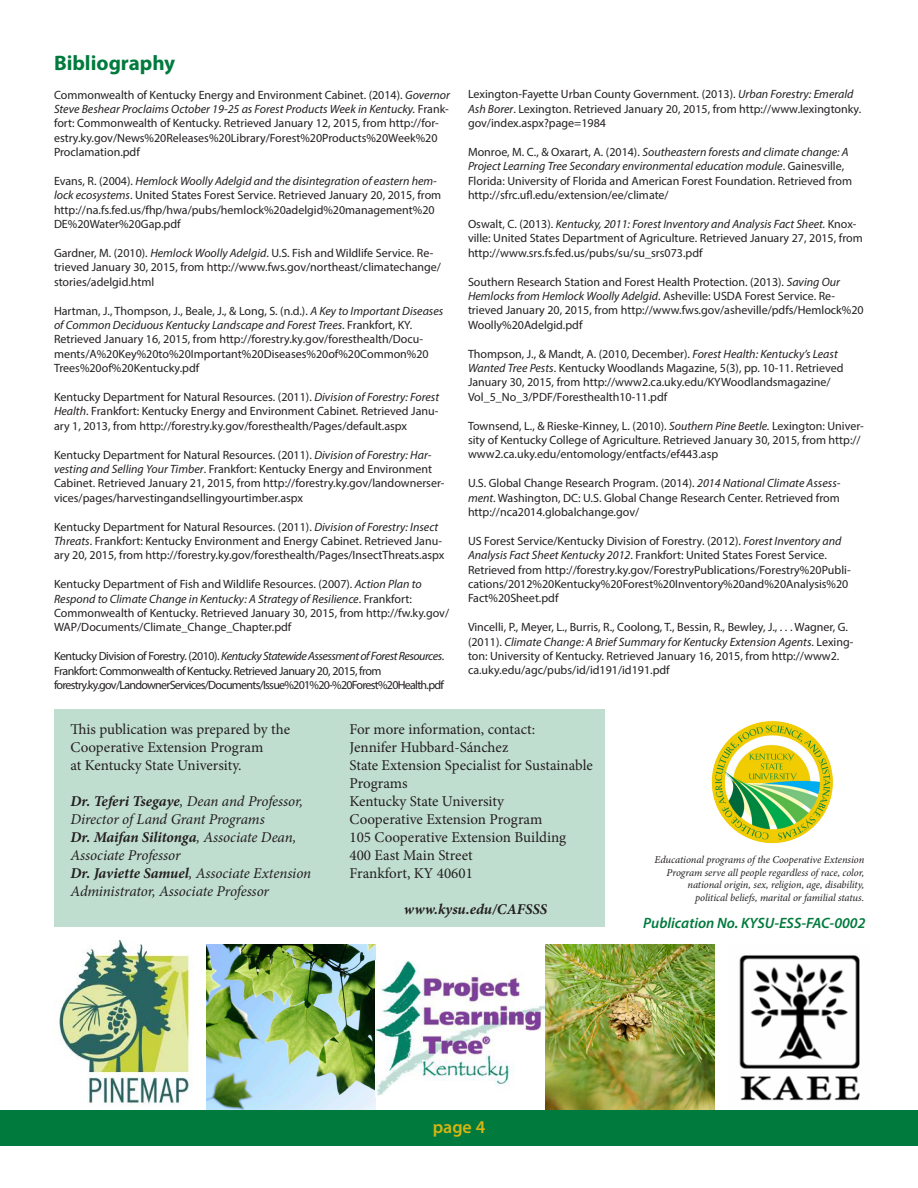
<style>
.page{position:relative;width:918px;height:1188px;background:#fff}
.page>*{position:absolute;margin:0;border:0;box-sizing:border-box;transform-origin:0 0}
.t1{font:700 21px "Myriad Pro";color:#007a3d}
.t2{font:600 18px "Myriad Pro";color:#d8b511}
.t3{font:15px/18px "Minion Pro";letter-spacing:-.005em;color:#231f20}
.t4{font:italic 15px/18px "Minion Pro";letter-spacing:-.01em;color:#231f20}
.t5{font:italic 600 15px "Myriad Pro";color:#007a3d}
.t6{font:italic 700 15px "Minion Pro";color:#231f20}
.t7{font:12px/14.4px "Myriad Pro";color:#231f20}
.t8{font:12px/14.4px "Myriad Pro";letter-spacing:-.06em;color:#231f20}
.t9{font:italic 10.5px/12.6px "Minion Pro";letter-spacing:-.01em;color:#231f20;text-align:right}
.s1{font-style:italic}
.s2{font-weight:700}
</style>
<div class="page">
<img style="left:59px;top:940px;width:133px;height:164px">
<div style="left:54px;top:709px;width:551px;height:217px;background:#c0decf"></div>
<img style="left:711px;top:721px;width:122px;height:123px">
<img style="left:207px;top:945px;width:169px;height:165px">
<img style="left:376px;top:960px;width:169px;height:136px">
<img style="left:545px;top:945px;width:169px;height:165px">
<img style="left:739px;top:955px;width:121px;height:146px">
<div style="left:0;top:1110px;width:918px;height:36px;background:#007a3d"></div>
<p class="t1" style="left:54px;top:49px;width:123px">Bibliography</p>
<p class="t7" style="left:54px;top:87px;width:398px">Commonwealth of Kentucky Energy and Environment Cabinet. (2014). <span class="s1">Governor Steve Beshear Proclaims October 19-25 as Forest Products Week in Kentucky.</span> Frank&shy;fort: Commonwealth of Kentucky. Retrieved January 12, 2015, from http://for&shy;estry.ky.gov/News%20Releases%20Library/Forest%20Products%20Week%20<br>Proclamation.pdf</p>
<p class="t7" style="left:54px;top:174px;width:389px">Evans, R. (2004). <span class="s1">Hemlock Woolly Adelgid and the disintegration of eastern hem&shy;lock ecosystems</span>. United States Forest Service. Retrieved January 20, 2015, from http://na.fs.fed.us/fhp/hwa/pubs/hemlock%20adelgid%20management%20<br>DE%20Water%20Gap.pdf</p>
<p class="t7" style="left:54px;top:246px;width:388px">Gardner, M. (2010). <span class="s1">Hemlock Woolly Adelgid</span>. U.S. Fish and Wildlife Service. Re&shy;trieved January 30, 2015, from http://www.fws.gov/northeast/climatechange/ stories/adelgid.html</p>
<p class="t7" style="left:54px;top:303px;width:391px">Hartman, J., Thompson, J., Beale, J., &amp; Long, S. (n.d.). <span class="s1">A Key to Important Diseases of Common Deciduous Kentucky Landscape and Forest Trees</span>. Frankfort, KY.<br>Retrieved January 16, 2015, from http://forestry.ky.gov/foresthealth/Docu&shy;ments/A%20Key%20to%20Important%20Diseases%20of%20Common%20<br>Trees%20of%20Kentucky.pdf</p>
<p class="t7" style="left:54px;top:390px;width:387px;text-align:justify">Kentucky Department for Natural Resources. (2011). <span class="s1">Division of Forestry: Forest Health</span>. Frankfort: Kentucky Energy and Environment Cabinet. Retrieved Janu&shy;ary 1, 2013, from http://forestry.ky.gov/foresthealth/Pages/default.aspx</p>
<p class="t7" style="left:54px;top:447px;width:392px">Kentucky Department for Natural Resources. (2011). <span class="s1">Division of Forestry: Har&shy;vesting and Selling Your Timber</span>. Frankfort: Kentucky Energy and Environment Cabinet. Retrieved January 21, 2015, from http://forestry.ky.gov/landownerser&shy;vices/pages/harvestingandsellingyourtimber.aspx</p>
<p class="t7" style="left:54px;top:519px;width:392px">Kentucky Department for Natural Resources. (2011). <span class="s1">Division of Forestry: Insect<br>Threats</span>. Frankfort: Kentucky Environment and Energy Cabinet. Retrieved Janu&shy;ary 20, 2015, from http://forestry.ky.gov/foresthealth/Pages/InsectThreats.aspx</p>
<p class="t7" style="left:54px;top:577px;width:397px">Kentucky Department of Fish and Wildlife Resources. (2007). <span class="s1">Action Plan to Respond to Climate Change in Kentucky: A Strategy of Resilience</span>. Frankfort:<br>Commonwealth of Kentucky. Retrieved January 30, 2015, from http://fw.ky.gov/ WAP/Documents/Climate_Change_Chapter.pdf</p>
<p class="t8" style="left:54px;top:649px;width:392px">Kentucky Division of Forestry. (2010). <span class="s1">Kentucky Statewide Assessment of Forest Resources</span>.<br>Frankfort: Commonwealth of Kentucky. Retrieved January 20, 2015, from forestry.ky.gov/LandownerServices/Documents/Issue%201%20-%20Forest%20Health.pdf</p>
<p class="t7" style="left:468px;top:87px;width:395px">Lexington-Fayette Urban County Government. (2013). <span class="s1">Urban Forestry: Emerald<br>Ash Borer</span>. Lexington. Retrieved January 20, 2015, from http://www.lexingtonky. gov/index.aspx?page=1984</p>
<p class="t7" style="left:468px;top:145px;width:386px">Monroe, M. C., &amp; Oxarart, A. (2014). <span class="s1">Southeastern forests and climate change: A Project Learning Tree Secondary environmental education module</span>. Gainesville, Florida: University of Florida and American Forest Foundation. Retrieved from http://sfrc.ufl.edu/extension/ee/climate/</p>
<p class="t7" style="left:468px;top:217px;width:396px">Oswalt, C. (2013). <span class="s1">Kentucky, 2011: Forest Inventory and Analysis Fact Sheet.</span> Knox&shy;ville: United States Department of Agriculture. Retrieved January 27, 2015, from http://www.srs.fs.fed.us/pubs/su/su_srs073.pdf</p>
<p class="t7" style="left:468px;top:274px;width:397px">Southern Research Station and Forest Health Protection. (2013). <span class="s1">Saving Our Hemlocks from Hemlock Woolly Adelgid</span>. Asheville: USDA Forest Service. Re&shy;trieved January 20, 2015, from http://www.fws.gov/asheville/pdfs/Hemlock%20<br>Woolly%20Adelgid.pdf</p>
<p class="t7" style="left:468px;top:346px;width:377px">Thompson, J., &amp; Mandt, A. (2010, December). <span class="s1">Forest Health: Kentucky’s Least Wanted Tree Pests</span>. Kentucky Woodlands Magazine, 5(3), pp. 10-11. Retrieved January 30, 2015, from http://www2.ca.uky.edu/KYWoodlandsmagazine/ Vol_5_No_3/PDF/Foresthealth10-11.pdf</p>
<p class="t7" style="left:468px;top:418px;width:397px">Townsend, L., &amp; Rieske-Kinney, L. (2010). <span class="s1">Southern Pine Beetle.</span> Lexington: Univer&shy;sity of Kentucky College of Agriculture. Retrieved January 30, 2015, from http:// www2.ca.uky.edu/entomology/entfacts/ef443.asp</p>
<p class="t7" style="left:468px;top:476px;width:374px;text-align:justify">U.S. Global Change Research Program. (2014). <span class="s1">2014 National Climate Assess&shy;ment</span>. Washington, DC: U.S. Global Change Research Center. Retrieved from http://nca2014.globalchange.gov/</p>
<p class="t7" style="left:468px;top:533px;width:384px">US Forest Service/Kentucky Division of Forestry. (2012). <span class="s1">Forest Inventory and Analysis Fact Sheet Kentucky 2012</span>. Frankfort: United States Forest Service.<br>Retrieved from http://forestry.ky.gov/ForestryPublications/Forestry%20Publi&shy;cations/2012%20Kentucky%20Forest%20Inventory%20and%20Analysis%20<br>Fact%20Sheet.pdf</p>
<p class="t7" style="left:468px;top:620px;width:387px">Vincelli, P., Meyer, L., Burris, R., Coolong, T., Bessin, R., Bewley, J., . . . Wagner, G. (2011). <span class="s1">Climate Change: A Brief Summary for Kentucky Extension Agents</span>. Lexing&shy;ton: University of Kentucky. Retrieved January 16, 2015, from http://www2. ca.uky.edu/agc/pubs/id/id191/id191.pdf</p>
<p class="t3" style="left:70px;top:721px;width:221px">This publication was prepared by the<br>Cooperative Extension Program<br>at Kentucky State University.</p>
<p class="t4" style="left:70px;top:793px;width:242px"><span class="s2">Dr. Teferi Tsegaye</span>, Dean and Professor, Director of Land Grant Programs<br><span class="s2">Dr. Maifan Silitonga</span>, Associate Dean, Associate Professor<br><span class="s2">Dr. Javiette Samuel</span>, Associate Extension Administrator, Associate Professor</p>
<p class="t3" style="left:350px;top:721px;width:187px">For more information, contact:</p>
<p class="t3" style="left:350px;top:739px;width:245px">Jennifer Hubbard-Sánchez<br>State Extension Specialist for Sustainable<br>Programs<br>Kentucky State University<br>Cooperative Extension Program<br>105 Cooperative Extension Building<br>400 East Main Street<br>Frankfort, KY 40601</p>
<p class="t6" style="left:404px;top:899px;width:145px">www.kysu.edu/CAFSSS</p>
<p class="t9" style="left:655px;top:854px;width:211px">Educational programs of the Cooperative Extension Program serve all people regardless of race, color, national origin, sex, religion, age, disability, political beliefs, marital or familial status.</p>
<p class="t5" style="left:643px;top:913px;width:224px">Publication No. KYSU-ESS-FAC-0002</p>
<p class="t2" style="left:433px;top:1115px;width:54px">page 4</p>
</div>
